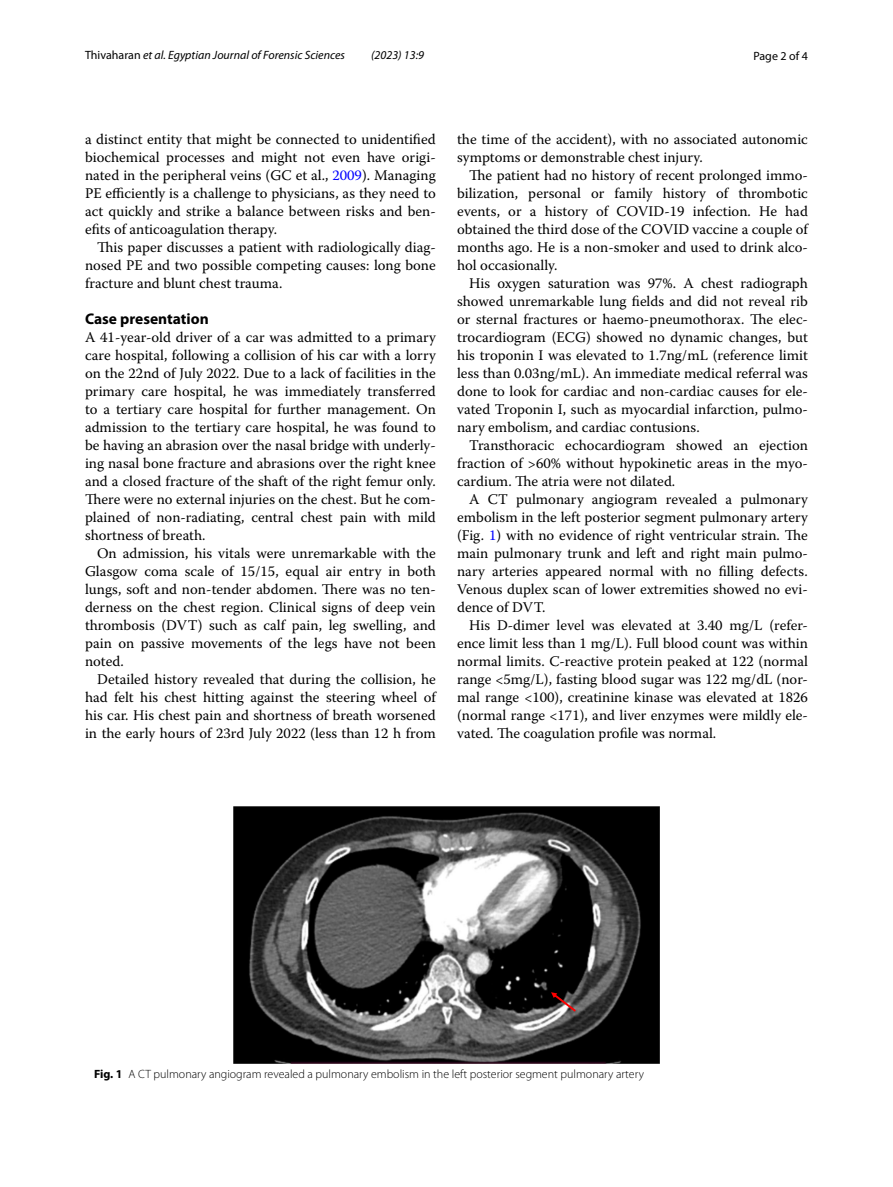
<style>
.page{position:relative;width:893px;height:1187px;background:#fff}
.page>*{position:absolute;margin:0;border:0;box-sizing:border-box;transform-origin:0 0}
.t1{font:700 15.45px "Myriad Pro";color:#000}
.t2{font:14.7px/18px "Warnock Pro";color:#000;text-align:justify}
.t3{font:300 12px "Myriad Pro";color:#000}
.t4{font:italic 12px "Myriad Pro";color:#000}
.t5{font:12px "Myriad Pro";color:#000}
.s1{font-style:normal}
.s2{color:#00f}
.s3{font-weight:700}
</style>
<div class="page">
<img style="left:234px;top:806px;width:425px;height:257px">
<svg style="left:551px;top:992px;width:25px;height:19px"></svg>
<p class="t4" style="left:85px;top:48px;width:261px"><span class="s1">Thivaharan</span> et al. Egyptian Journal of Forensic Sciences</p>
<p class="t4" style="left:371px;top:48px;width:54px">(2023) 13:9</p>
<p class="t5" style="left:753px;top:48px;width:56px">Page 2 of 4</p>
<p class="t2" style="left:85px;top:130px;width:352px">a distinct entity that might be connected to unidentified biochemical processes and might not even have origi&shy;nated in the peripheral veins (GC et al., <span class="s2">2009</span>). Managing PE efficiently is a challenge to physicians, as they need to act quickly and strike a balance between risks and ben&shy;efits of anticoagulation therapy.</p>
<p class="t2" style="left:85px;top:238px;width:352px;text-indent:12px">This paper discusses a patient with radiologically diag&shy;nosed PE and two possible competing causes: long bone fracture and blunt chest trauma.</p>
<p class="t1" style="left:85px;top:308px;width:125px">Case presentation</p>
<p class="t2" style="left:85px;top:328px;width:352px">A 41-year-old driver of a car was admitted to a primary care hospital, following a collision of his car with a lorry on the 22nd of July 2022. Due to a lack of facilities in the primary care hospital, he was immediately transferred to a tertiary care hospital for further management. On admission to the tertiary care hospital, he was found to be having an abrasion over the nasal bridge with underly&shy;ing nasal bone fracture and abrasions over the right knee and a closed fracture of the shaft of the right femur only.<br>There were no external injuries on the chest. But he com&shy;plained of non-radiating, central chest pain with mild shortness of breath.</p>
<p class="t2" style="left:85px;top:544px;width:352px;text-indent:12px">On admission, his vitals were unremarkable with the Glasgow coma scale of 15/15, equal air entry in both lungs, soft and non-tender abdomen. There was no ten&shy;derness on the chest region. Clinical signs of deep vein thrombosis (DVT) such as calf pain, leg swelling, and pain on passive movements of the legs have not been noted.</p>
<p class="t2" style="left:85px;top:670px;width:352px;text-indent:12px">Detailed history revealed that during the collision, he had felt his chest hitting against the steering wheel of his car. His chest pain and shortness of breath worsened in the early hours of 23rd July 2022 (less than 12 h from</p>
<p class="t2" style="left:457px;top:130px;width:352px">the time of the accident), with no associated autonomic symptoms or demonstrable chest injury.</p>
<p class="t2" style="left:457px;top:166px;width:352px;text-indent:12px">The patient had no history of recent prolonged immo&shy;bilization, personal or family history of thrombotic events, or a history of COVID-19 infection. He had obtained the third dose of the COVID vaccine a couple of months ago. He is a non-smoker and used to drink alco&shy;hol occasionally.</p>
<p class="t2" style="left:457px;top:274px;width:352px;text-indent:12px">His oxygen saturation was 97%. A chest radiograph showed unremarkable lung fields and did not reveal rib or sternal fractures or haemo-pneumothorax. The elec&shy;trocardiogram (ECG) showed no dynamic changes, but his troponin I was elevated to 1.7ng/mL (reference limit less than 0.03ng/mL). An immediate medical referral was done to look for cardiac and non-cardiac causes for ele&shy;vated Troponin I, such as myocardial infarction, pulmo&shy;nary embolism, and cardiac contusions.</p>
<p class="t2" style="left:457px;top:436px;width:352px;text-indent:12px">Transthoracic echocardiogram showed an ejection fraction of &gt;60% without hypokinetic areas in the myo&shy;cardium. The atria were not dilated.</p>
<p class="t2" style="left:457px;top:490px;width:352px;text-indent:12px">A CT pulmonary angiogram revealed a pulmonary embolism in the left posterior segment pulmonary artery (Fig. <span class="s2">1</span>) with no evidence of right ventricular strain. The main pulmonary trunk and left and right main pulmo&shy;nary arteries appeared normal with no filling defects.<br>Venous duplex scan of lower extremities showed no evi&shy;dence of DVT.</p>
<p class="t2" style="left:457px;top:616px;width:352px;text-indent:12px">His D-dimer level was elevated at 3.40 mg/L (refer&shy;ence limit less than 1 mg/L). Full blood count was within normal limits. C-reactive protein peaked at 122 (normal range &lt;5mg/L), fasting blood sugar was 122 mg/dL (nor&shy;mal range &lt;100), creatinine kinase was elevated at 1826 (normal range &lt;171), and liver enzymes were mildly ele&shy;vated. The coagulation profile was normal.</p>
<p class="t3" style="left:94px;top:1067px;width:551px"><span class="s3">Fig. 1</span> A CT pulmonary angiogram revealed a pulmonary embolism in the left posterior segment pulmonary artery</p>
</div>
